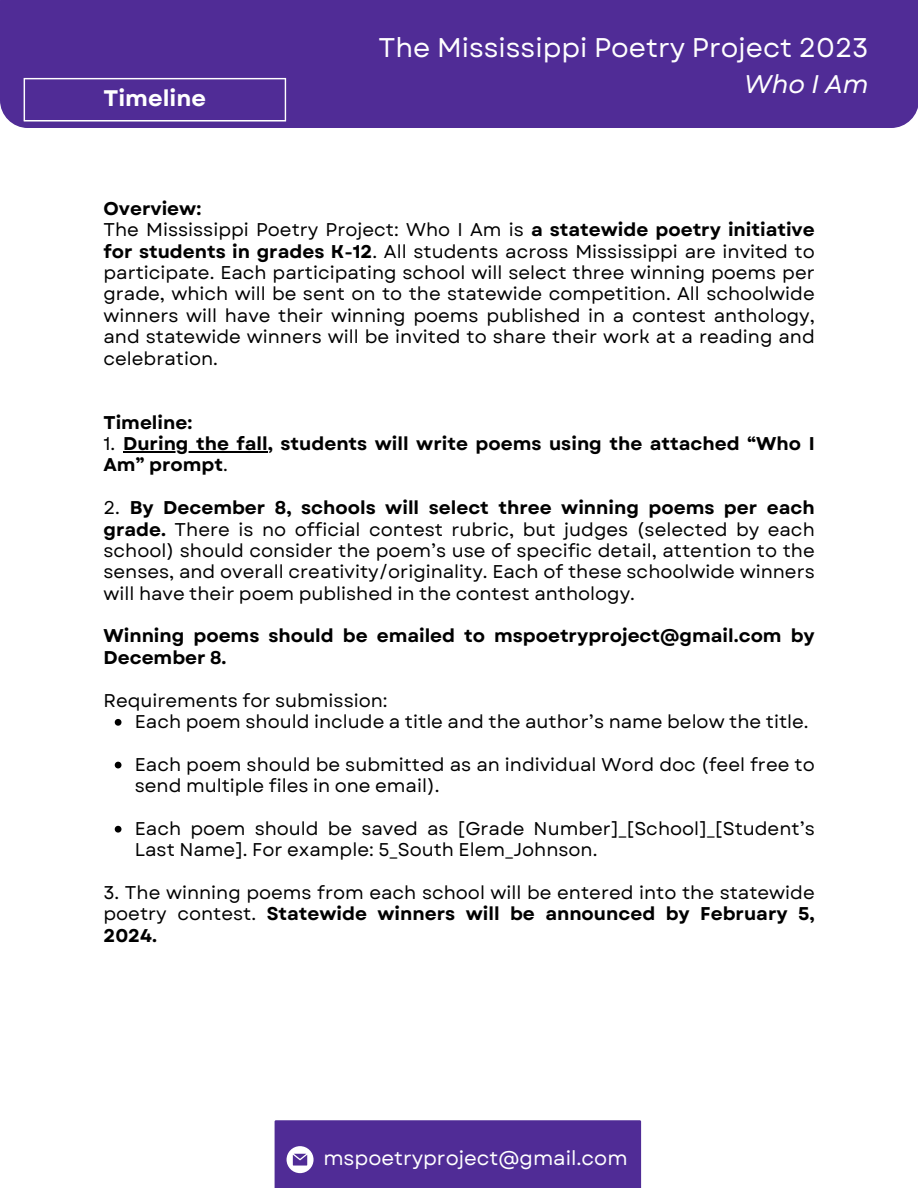
<style>
.page{position:relative;width:918px;height:1188px;background:#fff}
.page>*{position:absolute;margin:0;border:0;box-sizing:border-box;transform-origin:0 0}
.t1{font:27px "Garet";color:#fff}
.t2{font:italic 25.5px "Garet";color:#fff}
.t3{font:700 22.5px "Garet";color:#fff}
.t4{font:19.95px "Garet";color:#fff}
.t5{font:18.45px/21.3px "Garet";color:#000;text-align:justify}
.t6{font:700 18.45px/21.3px "Garet";color:#000}
.s1{font-weight:700}
.s2{font-weight:400}
</style>
<div class="page">
<div style="left:0;top:0;width:918px;height:128px;background:#502c96"></div>
<svg style="left:115px;top:719px;width:6px;height:7px"></svg>
<svg style="left:115px;top:762px;width:6px;height:6px"></svg>
<svg style="left:115px;top:826px;width:6px;height:7px"></svg>
<hr style="left:123px;top:451px;width:145px;height:1px;background:#000">
<div style="left:22px;top:76px;width:266px;height:47px;background:linear-gradient(to bottom,#6848a4,#6848a4)"></div>
<svg style="left:24px;top:78px;width:262px;height:43px;background:#5b399c"></svg>
<div style="left:275px;top:1120px;width:366px;height:68px;background:#502c96"></div>
<p class="t3" style="left:103px;top:82px;width:104px">Timeline</p>
<p class="t1" style="left:378px;top:28px;width:492px">The Mississippi Poetry Project 2023</p>
<p class="t2" style="left:744px;top:65px;width:126px">Who I Am</p>
<p class="t6" style="left:103px;top:198px;width:99px">Overview:</p>
<p class="t5" style="left:103px;top:219px;width:713px">The Mississippi Poetry Project: Who I Am is <span class="s1">a statewide poetry initiative for students in grades K-12</span>. All students across Mississippi are invited to participate. Each participating school will select three winning poems per grade, which will be sent on to the statewide competition. All schoolwide winners will have their winning poems published in a contest anthology, and statewide winners will be invited to share their work at a reading and celebration.</p>
<p class="t6" style="left:103px;top:412px;width:90px">Timeline:</p>
<p class="t6" style="left:103px;top:433px;width:713px"><span class="s2">1.</span> During the fall, students will write poems using the attached “Who I<br>Am” prompt<span class="s2">.</span></p>
<p class="t5" style="left:103px;top:497px;width:713px">2. <span class="s1">By December 8, schools will select three winning poems per each grade.</span> There is no official contest rubric, but judges (selected by each school) should consider the poem’s use of specific detail, attention to the senses, and overall creativity/originality. Each of these schoolwide winners will have their poem published in the contest anthology.</p>
<p class="t6" style="left:103px;top:625px;width:713px">Winning poems should be emailed to mspoetryproject@gmail.com by<br>December 8.</p>
<p class="t5" style="left:103px;top:690px;width:286px">Requirements for submission:</p>
<p class="t5" style="left:135px;top:711px;width:675px">Each poem should include a title and the author’s name below the title.</p>
<p class="t5" style="left:135px;top:754px;width:681px">Each poem should be submitted as an individual Word doc (feel free to send multiple files in one email).</p>
<p class="t5" style="left:135px;top:818px;width:681px">Each poem should be saved as [Grade Number]_[School]_[Student’s<br>Last Name]. For example: 5_South Elem_Johnson.</p>
<p class="t5" style="left:103px;top:882px;width:713px">3. The winning poems from each school will be entered into the statewide poetry contest. <span class="s1">Statewide winners will be announced by February 5, 2024.</span></p>
<p class="t4" style="left:323px;top:1143px;width:306px">mspoetryproject@gmail.com</p>
</div>
